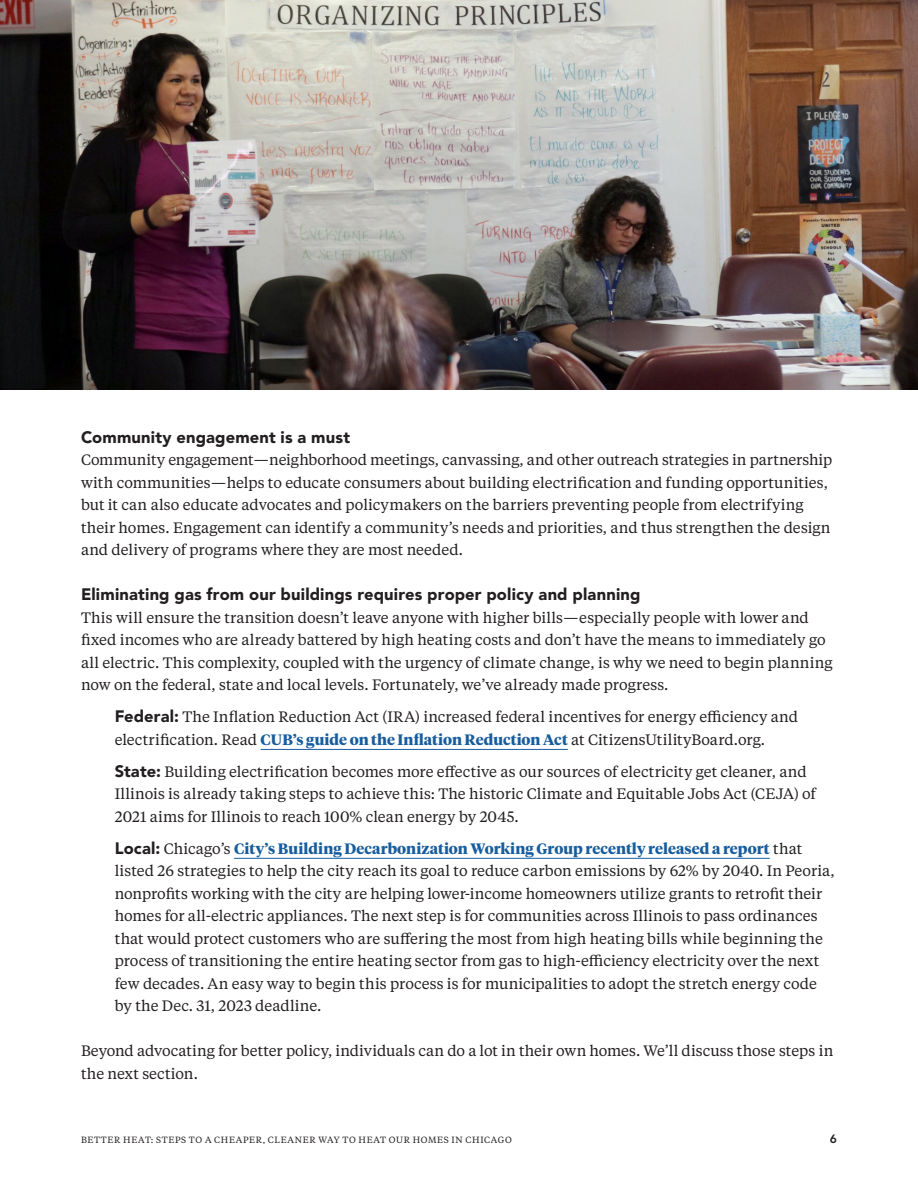
<style>
.page{position:relative;width:918px;height:1188px;background:#fff}
.page>*{position:absolute;margin:0;border:0;box-sizing:border-box;transform-origin:0 0}
.Header_2{font:900 16.5px "Avenir LT Std";letter-spacing:.01em;color:#231f20}
.Body_2_-_Indented{font:15px/22.5px "Tiempos Text";letter-spacing:.005em;color:#231f20}
.Body_1{font:15px/22.5px "Tiempos Text";color:#231f20}
.t1{font:800 12px "Avenir LT Std";color:#231f20}
.t2{font:9px "Tiempos Text";letter-spacing:.075em;color:#231f20}
.s1{font-family:"Avenir LT Std";font-weight:900;font-size:16.5px}
.s2{font-family:"Tiempos Headline";font-weight:700;color:#175d9e}
</style>
<div class="page">
<hr style="left:261px;top:749px;width:307px;height:1px;background:#175d9e">
<hr style="left:234px;top:858px;width:536px;height:1px;background:#175d9e">
<img style="left:0;top:0;width:918px;height:390px">
<p class="Header_2" style="left:81px;top:427px;width:271px">Community engagement is a must</p>
<p class="Body_1" style="left:81px;top:448px;width:753px">Community engagement—neighborhood meetings, canvassing, and other outreach strategies in partnership with communities—helps to educate consumers about building electrification and funding opportunities, but it can also educate advocates and policymakers on the barriers preventing people from electrifying their homes. Engagement can identify a community’s needs and priorities, and thus strengthen the design and delivery of programs where they are most needed.</p>
<p class="Header_2" style="left:81px;top:585px;width:561px">Eliminating gas from our buildings requires proper policy and planning</p>
<p class="Body_1" style="left:81px;top:606px;width:753px">This will ensure the transition doesn’t leave anyone with higher bills—especially people with lower and fixed incomes who are already battered by high heating costs and don’t have the means to immediately go all electric. This complexity, coupled with the urgency of climate change, is why we need to begin planning now on the federal, state and local levels. Fortunately, we’ve already made progress.</p>
<p class="Body_2_-_Indented" style="left:115px;top:705px;width:685px"><span class="s1">Federal:</span> The Inflation Reduction Act (IRA) increased federal incentives for energy efficiency and electrification. Read <span class="s2">CUB’s guide on the Inflation Reduction Act</span> at CitizensUtilityBoard.org.</p>
<p class="Body_2_-_Indented" style="left:115px;top:760px;width:703px"><span class="s1">State:</span> Building electrification becomes more effective as our sources of electricity get cleaner, and<br>Illinois is already taking steps to achieve this: The historic Climate and Equitable Jobs Act (CEJA) of<br>2021 aims for Illinois to reach 100% clean energy by 2045.</p>
<p class="Body_2_-_Indented" style="left:115px;top:837px;width:721px"><span class="s1">Local:</span> Chicago’s <span class="s2">City’s Building Decarbonization Working Group recently released a report</span> that listed 26 strategies to help the city reach its goal to reduce carbon emissions by 62% by 2040. In Peoria, nonprofits working with the city are helping lower-income homeowners utilize grants to retrofit their homes for all-electric appliances. The next step is for communities across Illinois to pass ordinances that would protect customers who are suffering the most from high heating bills while beginning the process of transitioning the entire heating sector from gas to high-efficiency electricity over the next few decades. An easy way to begin this process is for municipalities to adopt the stretch energy code by the Dec. 31, 2023 deadline.</p>
<p class="Body_1" style="left:81px;top:1039px;width:754px">Beyond advocating for better policy, individuals can do a lot in their own homes. We’ll discuss those steps in the next section.</p>
<p class="t2" style="left:81px;top:1134px;width:432px">BETTER HEAT: STEPS TO A CHEAPER, CLEANER WAY TO HEAT OUR HOMES IN CHICAGO</p>
<p class="t1" style="left:830px;top:1132px;width:9px">6</p>
</div>
